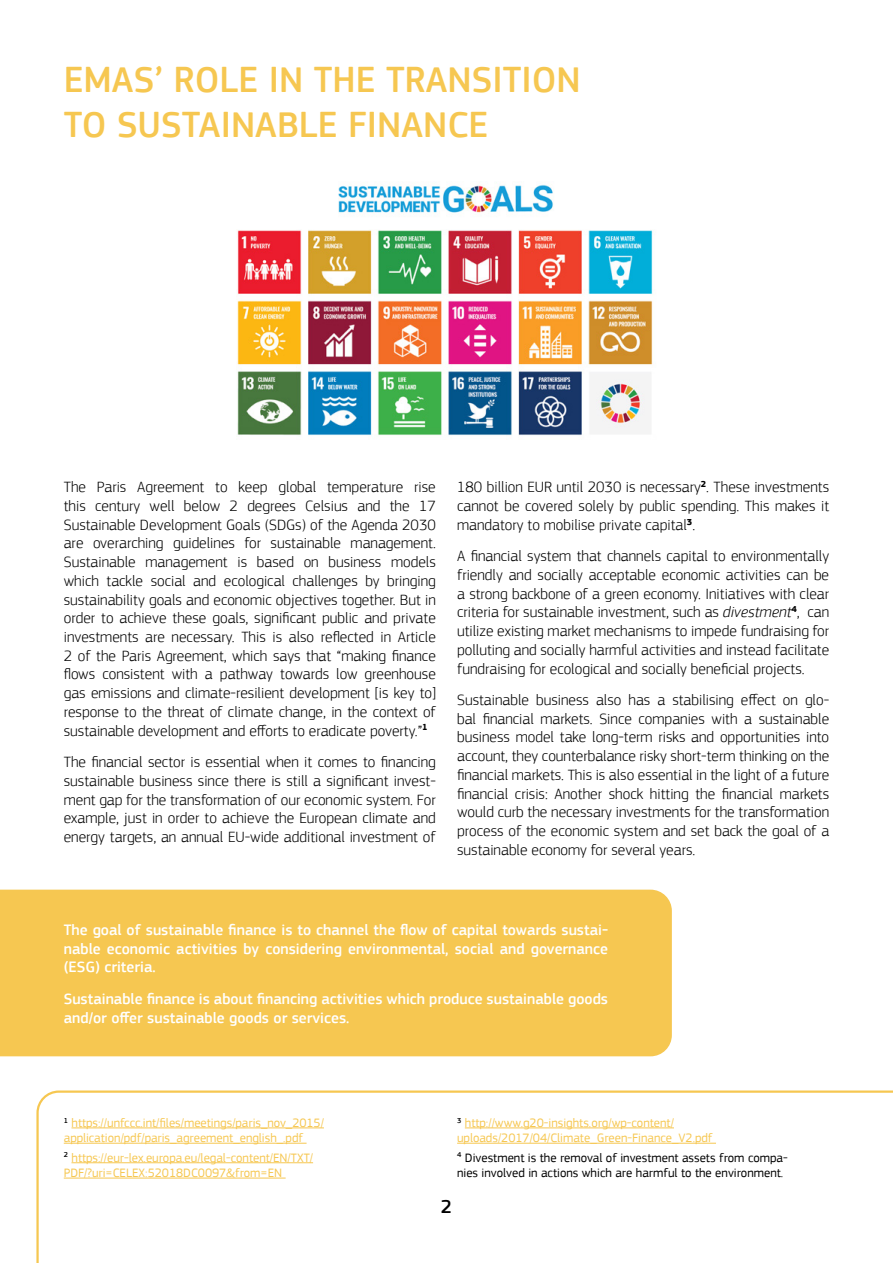
<style>
.page{position:relative;width:893px;height:1263px;background:#fff}
.page>*{position:absolute;margin:0;border:0;box-sizing:border-box;transform-origin:0 0}
.t1{font:500 37.5px/45px "PF Square Sans Pro";color:#f6c751}
.t2{font:500 19.5px "PF Square Sans Pro";color:#000}
.t3{font:300 15.6px/18.8px "PF Square Sans Pro";color:#000;text-align:justify}
.t4{font:500 15.6px/18.8px "PF Square Sans Pro";color:#fff;text-align:justify}
.t5{font:12.75px/15.3px "PF Square Sans Pro";color:#f6c751}
.t6{font:12.75px/15.3px "PF Square Sans Pro";color:#000}
.s1{font-style:italic}
</style>
<div class="page">
<svg style="left:36px;top:1090px;width:857px;height:173px"></svg>
<hr style="left:71px;top:1127px;width:253px;height:1px;background:#f6c751">
<hr style="left:64px;top:1143px;width:243px;height:1px;background:#f6c751">
<hr style="left:71px;top:1162px;width:242px;height:1px;background:#f6c751">
<hr style="left:64px;top:1178px;width:222px;height:1px;background:#f6c751">
<hr style="left:465px;top:1127px;width:209px;height:1px;background:#f6c751">
<hr style="left:457px;top:1143px;width:259px;height:1px;background:#f6c751">
<div style="left:0;top:890px;width:672px;height:166px;background:#f6c751"></div>
<img style="left:237px;top:182px;width:416px;height:254px">
<h1 class="t1" style="left:64px;top:58px;width:518px">EMAS’ ROLE IN THE TRANSITION<br>TO SUSTAINABLE FINANCE</h1>
<p class="t3" style="left:64px;top:478px;width:374px">The Paris Agreement to keep global temperature rise this century well below 2 degrees Celsius and the 17<br>Sustainable Development Goals (SDGs) of the Agenda 2030 are overarching guidelines for sustainable management.<br>Sustainable management is based on business models which tackle social and ecological challenges by bringing sustainability goals and economic objectives together. But in order to achieve these goals, significant public and private investments are necessary. This is also reflected in Article 2 of the Paris Agreement, which says that “making finance flows consistent with a pathway towards low greenhouse gas emissions and climate-resilient development [is key to] response to the threat of climate change, in the context of sustainable development and efforts to eradicate poverty.”<sup>1</sup></p>
<p class="t3" style="left:64px;top:752px;width:374px">The financial sector is essential when it comes to financing sustainable business since there is still a significant invest&shy;ment gap for the transformation of our economic system. For example, just in order to achieve the European climate and energy targets, an annual EU-wide additional investment of</p>
<p class="t3" style="left:457px;top:478px;width:374px">180 billion EUR until 2030 is necessary<sup>2</sup>. These investments cannot be covered solely by public spending. This makes it mandatory to mobilise private capital<sup>3</sup>.</p>
<p class="t3" style="left:457px;top:547px;width:374px">A financial system that channels capital to environmentally friendly and socially acceptable economic activities can be a strong backbone of a green economy. Initiatives with clear criteria for sustainable investment, such as <span class="s1">divestment</span><sup>4</sup>, can utilize existing market mechanisms to impede fundraising for polluting and socially harmful activities and instead facilitate fundraising for ecological and socially beneficial projects.</p>
<p class="t3" style="left:457px;top:690px;width:374px">Sustainable business also has a stabilising effect on glo&shy;bal financial markets. Since companies with a sustainable business model take long-term risks and opportunities into account, they counterbalance risky short-term thinking on the financial markets. This is also essential in the light of a future financial crisis: Another shock hitting the financial markets would curb the necessary investments for the transformation process of the economic system and set back the goal of a sustainable economy for several years.</p>
<p class="t4" style="left:64px;top:921px;width:546px">The goal of sustainable finance is to channel the flow of capital towards sustai&shy;nable economic activities by considering environmental, social and governance (ESG) criteria.</p>
<p class="t4" style="left:64px;top:990px;width:546px">Sustainable finance is about financing activities which produce sustainable goods and/or offer sustainable goods or services.</p>
<p class="t5" style="left:64px;top:1115px;width:262px"><sup>1</sup> https://unfccc.int/files/meetings/paris_nov_2015/ application/pdf/paris_agreement_english_.pdf</p>
<p class="t5" style="left:64px;top:1150px;width:251px"><sup>2</sup> https://eur-lex.europa.eu/legal-content/EN/TXT/<br>PDF/?uri=CELEX:52018DC0097&amp;from=EN</p>
<p class="t5" style="left:457px;top:1115px;width:257px"><sup>3</sup> http://www.g20-insights.org/wp-content/ uploads/2017/04/Climate_Green-Finance_V2.pdf</p>
<p class="t6" style="left:457px;top:1150px;width:332px"><sup>4</sup> Divestment is the removal of investment assets from compa&shy;nies involved in actions which are harmful to the environment.</p>
<p class="t2" style="left:441px;top:1195px;width:13px">2</p>
</div>
